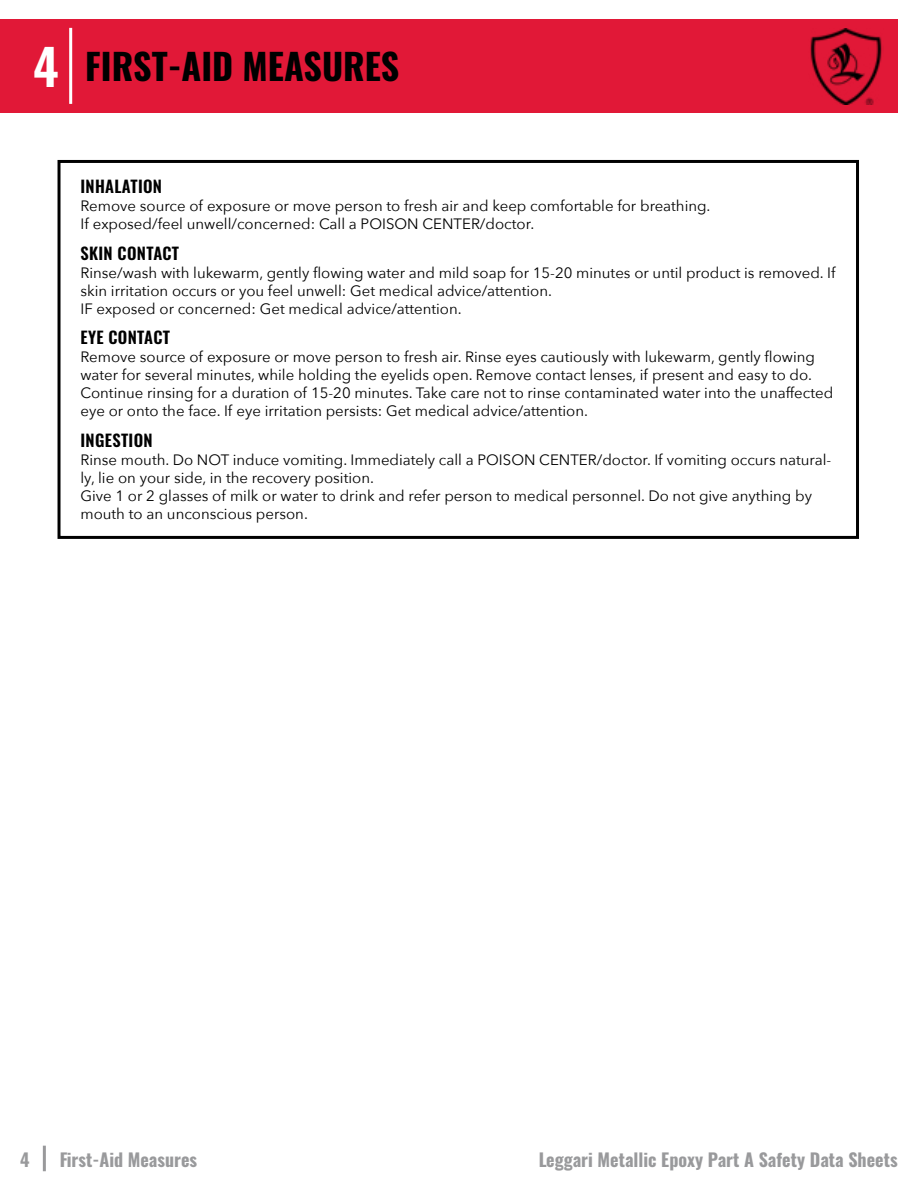
<style>
.page{position:relative;width:918px;height:1188px;background:#fff}
.page>*{position:absolute;margin:0;border:0;box-sizing:border-box;transform-origin:0 0}
.t1{font:600 49.5px "Oswald";color:#fff}
.section_headings{font:700 36px "Oswald";color:#000}
.t2{font:700 18px "Oswald";color:#6d6e71}
.smaller_sub_header_b{font:600 16.5px "Oswald";letter-spacing:.02em;color:#000}
.big_body_sections{font:15px/18px "Avenir Next";color:#000}
</style>
<div class="page">
<div style="left:0;top:19px;width:898px;height:94px;background:#e11837"></div>
<div style="left:43px;top:1146px;width:3px;height:25px;background:#6d6e71;border:2px solid #6d6e71"></div>
<div style="left:69px;top:28px;width:3px;height:76px;background:#fff;border:2px solid #fff"></div>
<img style="left:810px;top:28px;width:72px;height:76px">
<div style="left:58px;top:160px;width:801px;height:379px;border:3px solid #000"></div>
<h1 class="t1" style="left:33px;top:41px;width:27px">4</h1>
<p class="section_headings" style="left:85px;top:48px;width:316px">FIRST-AID MEASURES</p>
<p class="smaller_sub_header_b" style="left:80px;top:178px;width:83px">INHALATION</p>
<p class="big_body_sections" style="left:80px;top:196px;width:632px">Remove source of exposure or move person to fresh air and keep comfortable for breathing.</p>
<p class="big_body_sections" style="left:80px;top:214px;width:455px">If exposed/feel unwell/concerned: Call a POISON CENTER/doctor.</p>
<p class="smaller_sub_header_b" style="left:80px;top:244px;width:100px">SKIN CONTACT</p>
<p class="big_body_sections" style="left:80px;top:263px;width:757px">Rinse/wash with lukewarm, gently flowing water and mild soap for 15-20 minutes or until product is removed. If skin irritation occurs or you feel unwell: Get medical advice/attention.</p>
<p class="big_body_sections" style="left:80px;top:299px;width:383px">IF exposed or concerned: Get medical advice/attention.</p>
<p class="smaller_sub_header_b" style="left:80px;top:329px;width:91px">EYE CONTACT</p>
<p class="big_body_sections" style="left:80px;top:347px;width:754px">Remove source of exposure or move person to fresh air. Rinse eyes cautiously with lukewarm, gently flowing water for several minutes, while holding the eyelids open. Remove contact lenses, if present and easy to do.<br>Continue rinsing for a duration of 15-20 minutes. Take care not to rinse contaminated water into the unaffected eye or onto the face. If eye irritation persists: Get medical advice/attention.</p>
<p class="smaller_sub_header_b" style="left:80px;top:431px;width:74px">INGESTION</p>
<p class="big_body_sections" style="left:80px;top:450px;width:752px">Rinse mouth. Do NOT induce vomiting. Immediately call a POISON CENTER/doctor. If vomiting occurs natural&shy;ly, lie on your side, in the recovery position.</p>
<p class="big_body_sections" style="left:80px;top:486px;width:733px">Give 1 or 2 glasses of milk or water to drink and refer person to medical personnel. Do not give anything by mouth to an unconscious person.</p>
<p class="t2" style="left:20px;top:1150px;width:11px">4</p>
<p class="t2" style="left:59px;top:1150px;width:140px">First-Aid Measures</p>
<p class="t2" style="left:538px;top:1150px;width:361px">Leggari Metallic Epoxy Part A Safety Data Sheets</p>
</div>
